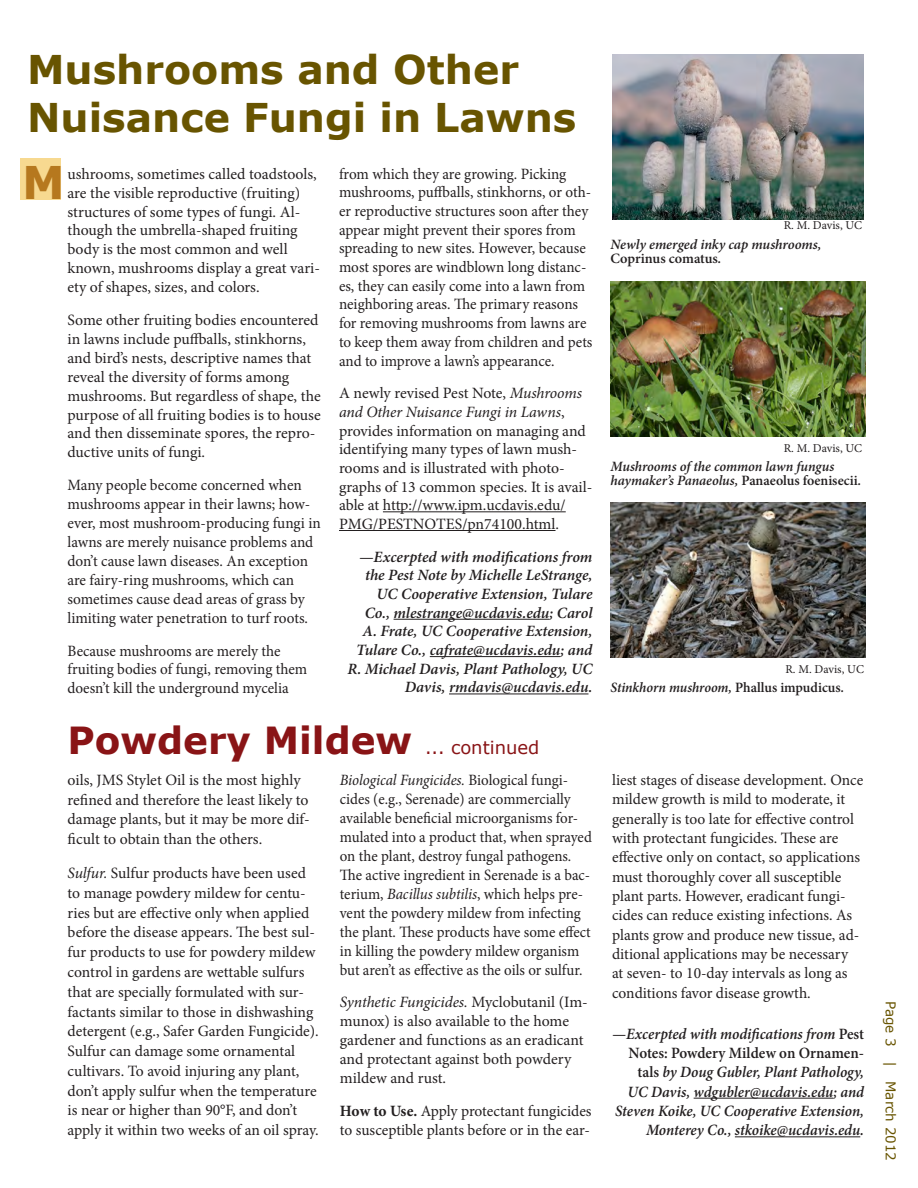
<style>
.page{position:relative;width:918px;height:1188px;background:#fff}
.page>*{position:absolute;margin:0;border:0;box-sizing:border-box;transform-origin:0 0}
.t1{font:700 45px "Verdana";color:#b6781e}
.Head_1{font:700 39.6px/47.5px "Verdana";color:#685400}
.Head_1-2{font:700 37.35px "Verdana";color:#891416}
.Body_text{font:15.75px/18.9px "Minion Pro";color:#231f20}
.Body_text-2{font:15.75px/18.8px "Minion Pro";color:#231f20;scale:.96 1}
.Body_text-3{font:15.75px/18.9px "Minion Pro";color:#231f20;scale:.95 1}
.Body_text-4{font:italic 600 15.75px/18.8px "Minion Pro";letter-spacing:-.005em;color:#231f20;text-align:right}
.Body_text-5{font:italic 600 15.75px/19.4px "Minion Pro";letter-spacing:-.005em;color:#231f20;text-align:right;scale:.96 1}
.Cutlines{font:italic 600 14.25px/14.2px "Minion Pro";letter-spacing:-.005em;color:#231f20}
.Page_numbers{font:13.5px "Verdana";color:#685400}
.Photo_credit{font:12px "Minion Pro";color:#231f20}
.s1{font-style:italic}
.s2{font-weight:400;font-size:18px}
.s3{font-weight:700}
.s4{font-style:normal}
</style>
<div class="page">
<hr style="left:383px;top:511px;width:183px;height:1px;background:#231f20">
<hr style="left:339px;top:530px;width:217px;height:1px;background:#231f20">
<hr style="left:394px;top:619px;width:155px;height:1px;background:#231f20">
<hr style="left:430px;top:656px;width:130px;height:1px;background:#231f20">
<hr style="left:449px;top:694px;width:140px;height:1px;background:#231f20">
<img style="left:610px;top:281px;width:256px;height:156px">
<img style="left:610px;top:502px;width:256px;height:156px">
<img style="left:612px;top:54px;width:252px;height:165px">
<div style="left:21px;top:158px;width:40px;height:42px;background:#f7d990"></div>
<hr style="left:694px;top:1098px;width:139px;height:1px;background:#231f20">
<hr style="left:735px;top:1136px;width:125px;height:1px;background:#231f20">
<p class="Head_1" style="left:27px;top:45px;width:551px">Mushrooms and Other<br>Nuisance Fungi in Lawns</p>
<p class="t1" style="left:22px;top:151px;width:44px">M</p>
<p class="Body_text" style="left:68px;top:164px;width:254px">ushrooms, sometimes called toadstools, are the visible reproductive (fruiting) structures of some types of fungi. Al&shy;though the umbrella-shaped fruiting body is the most common and well known, mushrooms display a great vari&shy;ety of shapes, sizes, and colors.</p>
<p class="Body_text" style="left:68px;top:311px;width:255px">Some other fruiting bodies encountered in lawns include puffballs, stinkhorns, and bird’s nests, descriptive names that reveal the diversity of forms among mushrooms. But regardless of shape, the purpose of all fruiting bodies is to house and then disseminate spores, the repro&shy;ductive units of fungi.</p>
<p class="Body_text" style="left:68px;top:476px;width:255px">Many people become concerned when mushrooms appear in their lawns; how&shy;ever, most mushroom-producing fungi in lawns are merely nuisance problems and don’t cause lawn diseases. An exception are fairy-ring mushrooms, which can sometimes cause dead areas of grass by limiting water penetration to turf roots.</p>
<p class="Body_text-2" style="left:68px;top:641px;width:251px">Because mushrooms are merely the fruiting bodies of fungi, removing them doesn’t kill the underground mycelia</p>
<p class="Body_text-2" style="left:339px;top:164px;width:266px">from which they are growing. Picking mushrooms, puffballs, stinkhorns, or oth&shy;er reproductive structures soon after they appear might prevent their spores from spreading to new sites. However, because most spores are windblown long distanc&shy;es, they can easily come into a lawn from neighboring areas. The primary reasons for removing mushrooms from lawns are to keep them away from children and pets and to improve a lawn’s appearance.</p>
<p class="Body_text" style="left:339px;top:384px;width:255px">A newly revised Pest Note, <span class="s1">Mushrooms and Other Nuisance Fungi in Lawns</span>, provides information on managing and identifying many types of lawn mush&shy;rooms and is illustrated with photo&shy;graphs of 13 common species. It is avail&shy;able at http://www.ipm.ucdavis.edu/ PMG/PESTNOTES/pn74100.html.</p>
<p class="Body_text-4" style="left:348px;top:547px;width:247px">—Excerpted with modifications from the Pest Note by Michelle LeStrange, UC Cooperative Extension, Tulare Co., mlestrange@ucdavis.edu; Carol A. Frate, UC Cooperative Extension, Tulare Co., cafrate@ucdavis.edu; and R. Michael Davis, Plant Pathology, UC Davis, rmdavis@ucdavis.edu.</p>
<p class="Head_1-2" style="left:68px;top:714px;width:473px">Powdery Mildew <span class="s2">... continued</span></p>
<p class="Body_text" style="left:68px;top:770px;width:244px;line-height:19.8px">oils, JMS Stylet Oil is the most highly refined and therefore the least likely to damage plants, but it may be more dif&shy;ficult to obtain than the others.</p>
<p class="Body_text" style="left:68px;top:863px;width:253px;line-height:19.8px"><span class="s1">Sulfur.</span> Sulfur products have been used to manage powdery mildew for centu&shy;ries but are effective only when applied before the disease appears. The best sul&shy;fur products to use for powdery mildew control in gardens are wettable sulfurs that are specially formulated with sur&shy;factants similar to those in dishwashing detergent (e.g., Safer Garden Fungicide).<br>Sulfur can damage some ornamental cultivars. To avoid injuring any plant, don’t apply sulfur when the temperature is near or higher than 90°F, and don’t apply it within two weeks of an oil spray.</p>
<p class="Body_text-3" style="left:340px;top:771px;width:267px"><span class="s1">Biological Fungicides.</span> Biological fungi&shy;cides (e.g., Serenade) are commercially available beneficial microorganisms for&shy;mulated into a product that, when sprayed on the plant, destroy fungal pathogens.<br>The active ingredient in Serenade is a bac&shy;terium, <span class="s1">Bacillus subtilis</span>, which helps pre&shy;vent the powdery mildew from infecting the plant. These products have some effect in killing the powdery mildew organism but aren’t as effective as the oils or sulfur.</p>
<p class="Body_text" style="left:340px;top:993px;width:250px"><span class="s1">Synthetic Fungicides.</span> Myclobutanil (Im&shy;munox) is also available to the home gardener and functions as an eradicant and protectant against both powdery mildew and rust.</p>
<p class="Body_text" style="left:340px;top:1102px;width:253px"><span class="s3">How to Use.</span> Apply protectant fungicides to susceptible plants before or in the ear-</p>
<p class="Photo_credit" style="left:784px;top:218px;width:80px">R. M. Davis, UC</p>
<p class="Cutlines" style="left:610px;top:237px;width:213px">Newly emerged inky cap mushrooms,<br><span class="s4">Coprinus comatus</span>.</p>
<p class="Photo_credit" style="left:784px;top:440px;width:80px">R. M. Davis, UC</p>
<p class="Cutlines" style="left:611px;top:459px;width:252px">Mushrooms of the common lawn fungus haymaker’s Panaeolus, <span class="s4">Panaeolus foenisecii</span>.</p>
<p class="Photo_credit" style="left:785px;top:661px;width:80px">R. M. Davis, UC</p>
<p class="Cutlines" style="left:610px;top:681px;width:235px">Stinkhorn mushroom, <span class="s4">Phallus impudicus</span>.</p>
<p class="Body_text" style="left:612px;top:770px;width:253px;line-height:19.4px">liest stages of disease development. Once mildew growth is mild to moderate, it generally is too late for effective control with protectant fungicides. These are effective only on contact, so applications must thoroughly cover all susceptible plant parts. However, eradicant fungi&shy;cides can reduce existing infections. As plants grow and produce new tissue, ad&shy;ditional applications may be necessary<br>at seven- to 10-day intervals as long as conditions favor disease growth.</p>
<p class="Body_text-5" style="left:612px;top:1024px;width:264px">—Excerpted with modifications from <span class="s4">Pest Notes: Powdery Mildew on Ornamen&shy;tals</span> by Doug Gubler, Plant Pathology,<br>UC Davis, wdgubler@ucdavis.edu; and Steven Koike, UC Cooperative Extension, Monterey Co., stkoike@ucdavis.edu.</p>
<p class="Page_numbers" style="left:900px;top:1001px;width:162px;rotate:90deg">Page 3 | March 2012</p>
</div>
